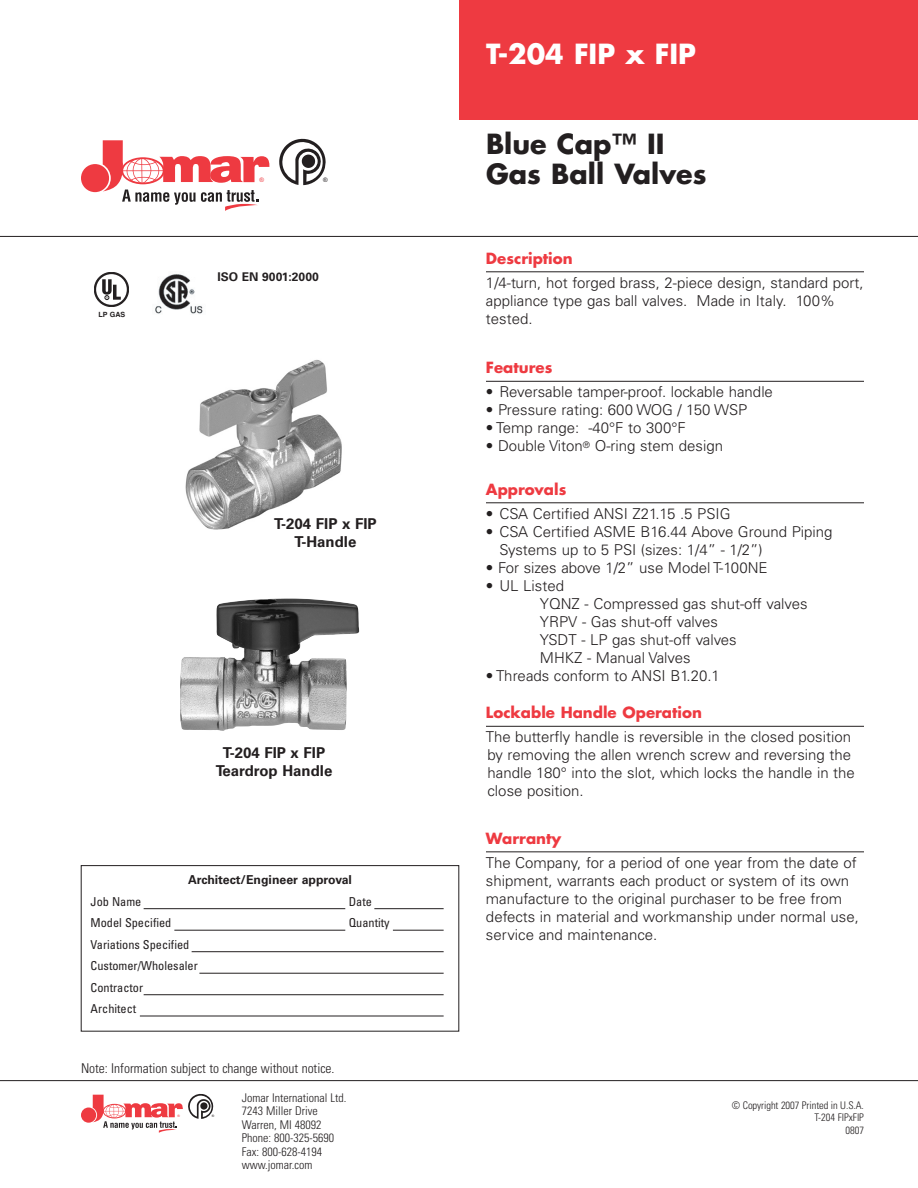
<style>
.page{position:relative;width:918px;height:1188px;background:#fff}
.page>*{position:absolute;margin:0;border:0;box-sizing:border-box;transform-origin:0 0}
.t1{font:700 27px/30px "Futura";color:#231f20}
.t2{font:700 27px "Futura";color:#fff}
.t3{font:300 15px/18px "Univers";color:#231f20}
.t4{font:700 15px "Futura";color:#ee3a41}
.t5{font:700 15px/18px "Univers";color:#231f20;text-align:center}
.t6{font:300 condensed 13.5px "Univers";color:#231f20}
.t7{font:condensed 12.3px/21.5px "Univers";color:#231f20}
.t8{font:700 12.3px "Univers";color:#231f20}
.t9{font:300 condensed 12px/13.5px "Univers";color:#231f20}
.t10{font:700 12px "Univers";color:#231f20}
.t11{font:300 condensed 10.5px/12.6px "Univers";letter-spacing:-.005em;color:#231f20;text-align:right}
.t12{font:700 7.2px "Helvetica";color:#231f20}
.t13{font:6.15px "Arial";color:#ee3a41}
.t14{font:6.15px "Arial";color:#231f20}
.t15{font:3.3px "Arial";color:#ee3a41}
.t16{font:3.3px "Arial";color:#231f20}
</style>
<div class="page">
<div style="left:459px;top:0;width:459px;height:120px;background:#ee3a41"></div>
<hr style="left:0;top:236px;width:918px;height:1px;background:#231f20">
<div style="left:81px;top:865px;width:378px;height:166px;border:1px solid #231f20"></div>
<hr style="left:144px;top:908px;width:201px;height:1px;background:#231f20">
<hr style="left:374px;top:908px;width:70px;height:1px;background:#231f20">
<hr style="left:393px;top:930px;width:51px;height:1px;background:#231f20">
<hr style="left:174px;top:930px;width:171px;height:1px;background:#231f20">
<hr style="left:192px;top:951px;width:252px;height:1px;background:#231f20">
<hr style="left:199px;top:973px;width:245px;height:1px;background:#231f20">
<hr style="left:144px;top:994px;width:300px;height:1px;background:#231f20">
<hr style="left:140px;top:1016px;width:304px;height:1px;background:#231f20">
<hr style="left:0;top:1080px;width:918px;height:1px;background:#231f20">
<div style="left:81px;top:1108px;width:15px;height:15px;background:#ee3a41;border-radius:50%"></div>
<svg style="left:93px;top:1094px;width:120px;height:39px"></svg>
<div style="left:81px;top:164px;width:28px;height:28px;background:#ee3a41;border-radius:50%"></div>
<svg style="left:103px;top:140px;width:167px;height:71px"></svg>
<svg style="left:279px;top:139px;width:47px;height:46px"></svg>
<img style="left:185px;top:359px;width:157px;height:171px">
<div style="left:261px;top:518px;width:129px;height:41px;background:#fff"></div>
<svg style="left:94px;top:272px;width:35px;height:35px"></svg>
<div style="left:94px;top:272px;width:35px;height:35px;border:1px solid #231f20;border-radius:50%"></div>
<div style="left:96px;top:274px;width:31px;height:31px;background:#fff;border-radius:50%"></div>
<svg style="left:102px;top:279px;width:19px;height:21px"></svg>
<img style="left:155px;top:274px;width:48px;height:40px">
<img style="left:180px;top:598px;width:179px;height:133px">
<hr style="left:486px;top:272px;width:378px;height:1px;background:#231f20">
<hr style="left:486px;top:381px;width:378px;height:1px;background:#231f20">
<hr style="left:486px;top:503px;width:378px;height:1px;background:#231f20">
<hr style="left:486px;top:726px;width:378px;height:1px;background:#231f20">
<hr style="left:486px;top:852px;width:378px;height:1px;background:#231f20">
<p class="t13" style="left:260px;top:176px;width:6px">®</p>
<p class="t14" style="left:323px;top:176px;width:6px">®</p>
<p class="t12" style="left:98px;top:310px;width:28px">LP GAS</p>
<p class="t10" style="left:218px;top:269px;width:103px">ISO EN 9001:2000</p>
<p class="t5" style="left:274px;top:515px;width:104px">T-204 FIP x FIP<br>T-Handle</p>
<p class="t5" style="left:216px;top:744px;width:118px">T-204 FIP x FIP<br>Teardrop Handle</p>
<p class="t8" style="left:188px;top:873px;width:165px">Architect/Engineer approval</p>
<p class="t7" style="left:91px;top:890px;width:52px">Job Name</p>
<p class="t7" style="left:349px;top:890px;width:25px">Date</p>
<p class="t7" style="left:91px;top:912px;width:82px">Model Specified</p>
<p class="t7" style="left:349px;top:912px;width:42px">Quantity</p>
<p class="t7" style="left:91px;top:934px;width:109px">Variations Specified<br>Customer/Wholesaler<br>Contractor<br>Architect</p>
<p class="t6" style="left:81px;top:1060px;width:255px">Note: Information subject to change without notice.</p>
<p class="t9" style="left:242px;top:1091px;width:106px">Jomar International Ltd.<br>7243 Miller Drive<br>Warren, MI 48092<br>Phone: 800-325-5690<br>Fax: 800-628-4194 www.jomar.com</p>
<p class="t15" style="left:178px;top:1114px;width:4px">®</p>
<p class="t16" style="left:212px;top:1114px;width:4px">®</p>
<h1 class="t2" style="left:486px;top:35px;width:212px">T-204 FIP x FIP</h1>
<h1 class="t1" style="left:486px;top:128px;width:222px">Blue Cap™ II<br>Gas Ball Valves</h1>
<p class="t4" style="left:486px;top:248px;width:88px">Description</p>
<p class="t3" style="left:486px;top:274px;width:379px">1/4-turn, hot forged brass, 2-piece design, standard port, appliance type gas ball valves. Made in Italy. 100% tested.</p>
<p class="t4" style="left:486px;top:358px;width:68px">Features</p>
<p class="t3" style="left:486px;top:383px;width:289px">• Reversable tamper-proof. lockable handle</p>
<p class="t3" style="left:486px;top:401px;width:263px">• Pressure rating: 600 WOG / 150 WSP</p>
<p class="t3" style="left:486px;top:419px;width:201px">• Temp range: -40°F to 300°F</p>
<p class="t3" style="left:486px;top:437px;width:239px">• Double Viton<sup>®</sup> O-ring stem design</p>
<p class="t4" style="left:486px;top:479px;width:82px">Approvals</p>
<p class="t3" style="left:486px;top:505px;width:246px">• CSA Certified ANSI Z21.15 .5 PSIG</p>
<p class="t3" style="left:499px;top:523px;width:335px;text-indent:-13px">• CSA Certified ASME B16.44 Above Ground Piping<br>Systems up to 5 PSI (sizes: 1/4” - 1/2”)</p>
<p class="t3" style="left:486px;top:559px;width:283px">• For sizes above 1/2” use Model T-100NE</p>
<p class="t3" style="left:540px;top:577px;width:269px;text-indent:-54px">• UL Listed<br>YQNZ - Compressed gas shut-off valves<br>YRPV - Gas shut-off valves<br>YSDT - LP gas shut-off valves<br>MHKZ - Manual Valves</p>
<p class="t3" style="left:486px;top:667px;width:235px">• Threads conform to ANSI B1.20.1</p>
<p class="t4" style="left:486px;top:703px;width:217px">Lockable Handle Operation</p>
<p class="t3" style="left:486px;top:728px;width:370px">The butterfly handle is reversible in the closed position by removing the allen wrench screw and reversing the handle 180° into the slot, which locks the handle in the close position.</p>
<p class="t4" style="left:486px;top:829px;width:77px">Warranty</p>
<p class="t3" style="left:486px;top:854px;width:374px">The Company, for a period of one year from the date of shipment, warrants each product or system of its own manufacture to the original purchaser to be free from defects in material and workmanship under normal use, service and maintenance.</p>
<p class="t11" style="left:732px;top:1099px;width:134px">© Copyright 2007 Printed in U.S.A.<br>T-204 FIPxFIP<br>0807</p>
</div>
